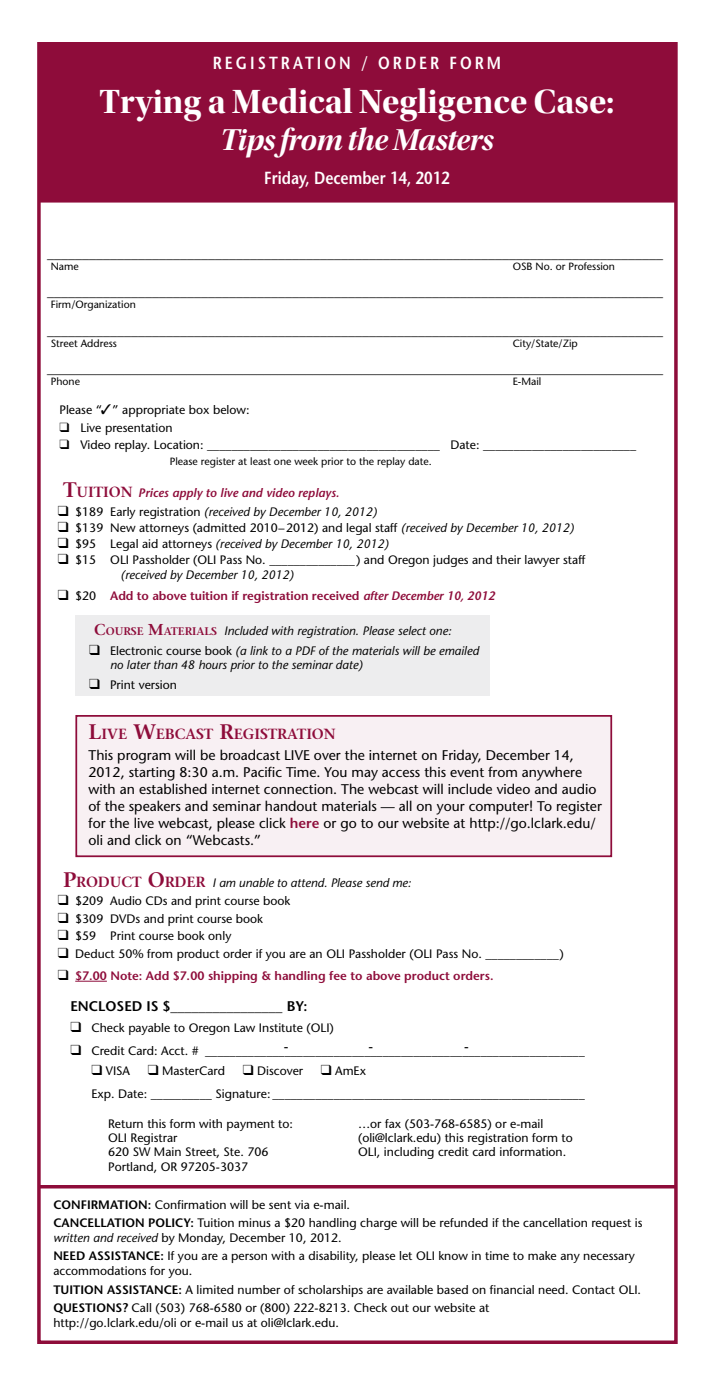
<style>
.page{position:relative;width:714px;height:1386px;background:#fff}
.page>*{position:absolute;margin:0;border:0;box-sizing:border-box;transform-origin:0 0}
.t1{font:35px "Utopia Std Bold Disp";color:#fff}
.t2{font:31.5px "Utopia Std Bold Disp It";letter-spacing:-.015em;color:#fff}
.t3{font:600 17.5px "Stone Sans";color:#fff;scale:.85 1}
.t4{font:600 14.7px "Stone Serif";letter-spacing:-.005em;color:#8e0c3a}
.t5{font:14px/17.2px "Stone Sans";color:#000}
.t6{font:14px "Stone Serif";color:#000}
.t7{font:italic 14px "Stone Serif";color:#000}
.t8{font:600 14px "Stone Sans";color:#000}
.t9{font:12.25px/14.3px "Stone Sans";color:#000}
.t10{font:italic 12.25px/14.3px "Stone Sans";color:#000}
.t11{font:600 12.25px "Stone Sans";color:#8e0c3a}
.t12{font:600 12.25px "Stone Sans";color:#000}
.t13{font:italic 600 12.25px "Stone Sans";color:#8e0c3a}
.t14{font:10.5px "Stone Sans";color:#000}
.s1{font-family:"Stone Serif";font-style:normal;font-size:21px}
.s2{font-family:"Stone Serif";font-style:normal;font-size:14.7px}
.s3{font-style:normal}
.s4{font-style:italic}
.s5{color:#000}
.s6{font-weight:400;color:#000}
.s7{font-family:"Stone Serif";font-weight:600;font-style:normal;font-size:15.75px;color:#8e0c3a}
.s8{font-family:"Stone Serif";font-weight:600;font-style:normal;font-size:11.03px;color:#8e0c3a}
.s9{font-size:21px}
.s10{font-weight:600;color:#8e0c3a}
.s11{font-family:"Stone Serif";font-weight:600;font-style:normal;font-size:21px;color:#8e0c3a}
.s12{font-family:"Stone Serif";font-weight:600;font-style:normal;font-size:14.7px;color:#8e0c3a}
.s13{font-weight:600}
</style>
<div class="page">
<div style="left:38px;top:42px;width:638px;height:161px;background:#8e0c3a;border:2px solid #8e0c3a"></div>
<div style="left:75px;top:715px;width:537px;height:142px;background:#f8f0f3;border:2px solid #8e0c3a"></div>
<hr style="left:75px;top:981px;width:32px;height:1px;background:#8e0c3a">
<div style="left:76px;top:616px;width:414px;height:80px;background:#ededee"></div>
<svg style="left:42px;top:1185px;width:631px;height:4px;background:#9b2a52"></svg>
<div style="left:37px;top:42px;width:641px;height:1302px;border:4px solid #8e0c3a"></div>
<h3 class="t3" style="left:213px;top:52px;width:15px">REGISTRATION</h3>
<h3 class="t3" style="left:361px;top:52px;width:133px">/ OR DER FORM</h3>
<h1 class="t1" style="left:99px;top:82px;width:517px">Trying a Medical Negligence Case:</h1>
<h2 class="t2" style="left:220px;top:123px;width:275px">Tips from the Masters</h2>
<h3 class="t3" style="left:264px;top:167px;width:220px">FRIDAY, DECEMBER 14, 2012</h3>
<p class="t6" style="left:47px;top:244px;width:617px">________________________________________________________________________________________</p>
<p class="t6" style="left:47px;top:283px;width:617px">________________________________________________________________________________________</p>
<p class="t6" style="left:47px;top:321px;width:617px">________________________________________________________________________________________</p>
<p class="t7" style="left:47px;top:360px;width:617px">________________________________________________________________________________________</p>
<p class="t14" style="left:51px;top:260px;width:30px">Name</p>
<p class="t14" style="left:513px;top:260px;width:104px">OSB No. or Profession</p>
<p class="t14" style="left:51px;top:298px;width:87px">Firm/Organization</p>
<p class="t14" style="left:51px;top:337px;width:68px">Street Address</p>
<p class="t14" style="left:513px;top:337px;width:67px">City/State/Zip</p>
<p class="t14" style="left:51px;top:375px;width:31px">Phone</p>
<p class="t14" style="left:513px;top:375px;width:30px">E-Mail</p>
<p class="t9" style="left:60px;top:402px;width:192px">Please “✓” appropriate box below:</p>
<p class="t9" style="left:60px;top:420px;width:115px">❑ Live presentation</p>
<p class="t9" style="left:60px;top:438px;width:578px">❑ Video replay. Location: ______________________________________ Date: _________________________</p>
<p class="t14" style="left:170px;top:455px;width:264px">Please register at least one week prior to the replay date.</p>
<p class="t13" style="left:63px;top:485px;width:278px"><span class="s1">T</span><span class="s2">UITION</span> Prices apply to live and video replays.</p>
<p class="t10" style="left:58px;top:505px;width:321px">❑ <span class="s3">$189 Early registration</span> (received by December 10, 2012)</p>
<p class="t9" style="left:58px;top:521px;width:518px">❑ $139 New attorneys (admitted 2010–2012) and legal staff <span class="s4">(received by December 10, 2012)</span></p>
<p class="t10" style="left:58px;top:537px;width:333px">❑ <span class="s3">$95 Legal aid attorneys</span> (received by December 10, 2012)</p>
<p class="t9" style="left:121px;top:553px;width:466px;text-indent:-63px">❑ $15 OLI Passholder (OLI Pass No. ______________) and Oregon judges and their lawyer staff <span class="s4">(received by December 10, 2012)</span></p>
<p class="t11" style="left:58px;top:588px;width:439px"><span class="s5">❑</span> <span class="s6">$20</span> ADD TO ABOVE TUITION IF REGISTRATION RECEIVED <span class="s4">after December 10, 2012</span></p>
<p class="t10" style="left:94px;top:624px;width:359px"><span class="s7">C</span><span class="s8">OURSE</span> <span class="s7">M</span><span class="s8">ATERIALS</span> Included with registration. Please select one:</p>
<p class="t10" style="left:110px;top:643px;width:370px;text-indent:-21px">❑ <span class="s3">Electronic course book</span> (a link to a PDF of the materials will be emailed no later than 48 hours prior to the seminar date)</p>
<p class="t9" style="left:89px;top:677px;width:90px">❑ Print version</p>
<p class="t4" style="left:89px;top:725px;width:249px"><span class="s9">L</span>IVE <span class="s9">W</span>EBCAST <span class="s9">R</span>EGISTRATION</p>
<p class="t5" style="left:89px;top:746px;width:515px">This program will be broadcast LIVE over the internet on Friday, December 14, 2012, starting 8:30 a.m. Pacific Time. You may access this event from anywhere with an established internet connection. The webcast will include video and audio of the speakers and seminar handout materials — all on your computer! To register for the live webcast, please click <span class="s10">HERE</span> or go to our website at http://go.lclark.edu/ oli and click on “Webcasts.”</p>
<p class="t10" style="left:63px;top:875px;width:350px"><span class="s11">P</span><span class="s12">RODUCT</span> <span class="s11">O</span><span class="s12">RDER</span> I am unable to attend. Please send me:</p>
<p class="t9" style="left:58px;top:893px;width:234px">❑ $209 Audio CDs and print course book</p>
<p class="t9" style="left:58px;top:911px;width:207px">❑ $309 DVDs and print course book</p>
<p class="t9" style="left:58px;top:929px;width:175px">❑ $59 Print course book only</p>
<p class="t9" style="left:58px;top:947px;width:507px">❑ Deduct 50% from product order if you are an OLI Passholder (OLI Pass No. ____________)</p>
<p class="t11" style="left:58px;top:968px;width:437px"><span class="s5">❑</span> $7.00 NOTE: ADD $7.00 SHIPPING &amp; HANDLING FEE TO ABOVE PRODUCT ORDERS.</p>
<p class="t8" style="left:70px;top:997px;width:18px">ENCLOSE</p>
<p class="t8" style="left:132px;top:997px;width:177px">D IS $________________ BY:</p>
<p class="t9" style="left:70px;top:1021px;width:265px">❑ Check payable to Oregon Law Institute (OLI)</p>
<p class="t9" style="left:70px;top:1044px;width:516px">❑ Credit Card: Acct. # ______________________________________________________________</p>
<p class="t9" style="left:91px;top:1059px;width:495px;line-height:23.1px">❑ VISA ❑ MasterCard ❑ Discover ❑ AmEx<br>Exp. Date: __________ Signature: ___________________________________________________</p>
<p class="t6" style="left:284px;top:1037px;width:6px">-</p>
<p class="t6" style="left:368px;top:1037px;width:6px">-</p>
<p class="t6" style="left:464px;top:1037px;width:6px">-</p>
<p class="t9" style="left:108px;top:1116px;width:186px">Return this form with payment to:<br>OLI Registrar<br>620 SW Main Street, Ste. 706<br>Portland, OR 97205-3037</p>
<p class="t9" style="left:358px;top:1116px;width:216px">…or fax (503-768-6585) or e-mail (oli@lclark.edu) this registration form to<br>OLI, including credit card information.</p>
<p class="t12" style="left:53px;top:1197px;width:43px">CON FIRMATION</p>
<p class="t9" style="left:148px;top:1197px;width:204px"><span class="s13">:</span> Confirmation will be sent via e-mail.</p>
<p class="t12" style="left:53px;top:1215px;width:17px">CANCELLATION</p>
<p class="t12" style="left:148px;top:1215px;width:8px">POLICY</p>
<p class="t9" style="left:53px;top:1215px;width:591px;line-height:14.9px;text-indent:137px"><span class="s13">:</span> Tuition minus a $20 handling charge will be refunded if the cancellation request is <span class="s4">written and received</span> by Monday, December 10, 2012.</p>
<p class="t12" style="left:53px;top:1249px;width:9px">NEE</p>
<p class="t12" style="left:76px;top:1249px;width:21px">D ASSISTANCE</p>
<p class="t9" style="left:53px;top:1249px;width:583px;line-height:14.9px;text-indent:107px"><span class="s13">:</span> If you are a person with a disability, please let OLI know in time to make any necessary accommodations for you.</p>
<p class="t12" style="left:53px;top:1282px;width:24px">TUITION</p>
<p class="t12" style="left:107px;top:1282px;width:9px">ASSISTANCE</p>
<p class="t9" style="left:179px;top:1282px;width:464px"><span class="s13">:</span> A limited number of scholarships are available based on financial need. Contact OLI.</p>
<p class="t12" style="left:53px;top:1300px;width:27px">QUESTIONS</p>
<p class="t9" style="left:53px;top:1300px;width:438px;line-height:14.9px;text-indent:69px"><span class="s13">?</span> Call (503) 768-6580 or (800) 222-8213. Check out our website at http://go.lclark.edu/oli or e-mail us at oli@lclark.edu.</p>
</div>
